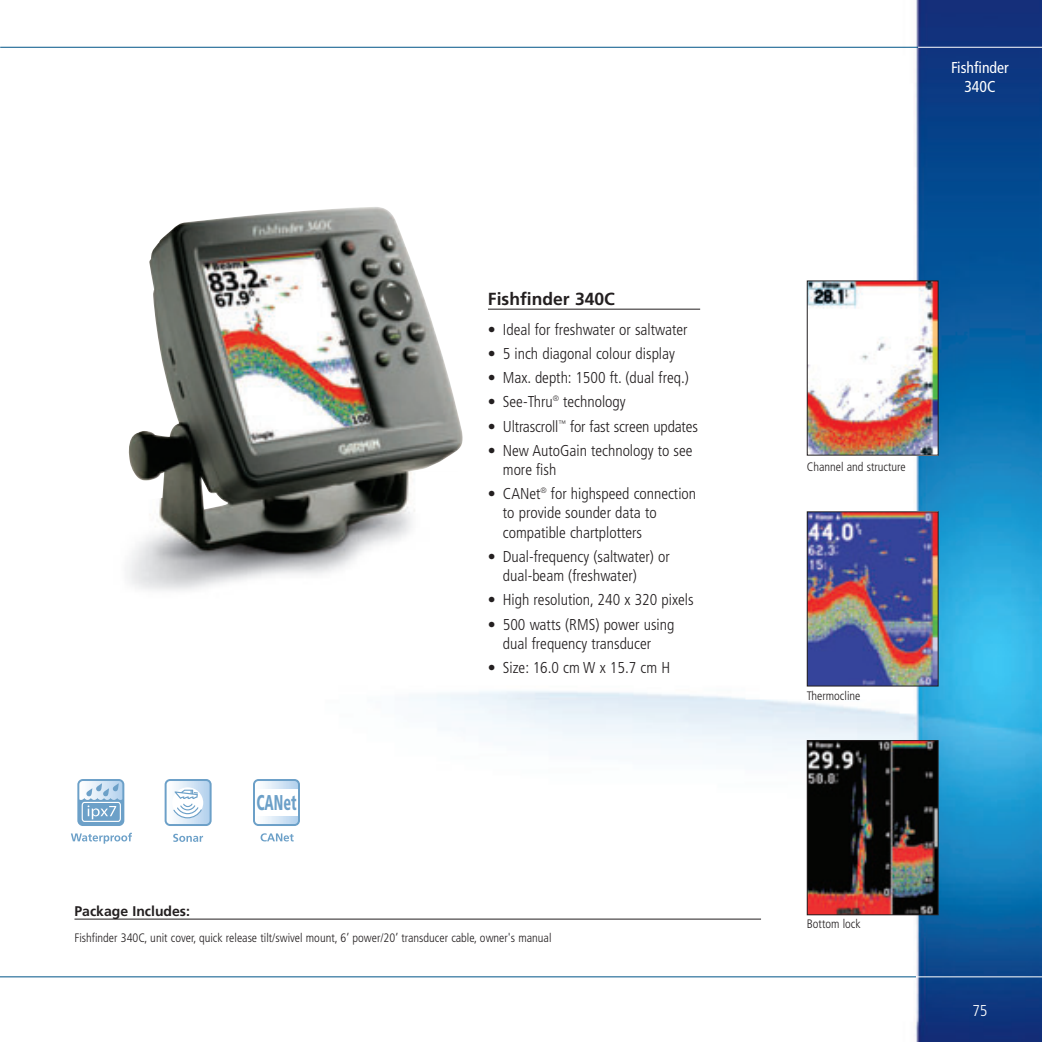
<style>
.page{position:relative;width:1042px;height:1042px;background:#fff}
.page>*{position:absolute;margin:0;border:0;box-sizing:border-box;transform-origin:0 0}
.t1{font:900 condensed 21.35px "Frutiger";color:#6ca0c8;scale:.67 1}
.t2{font:700 17.5px "Frutiger";color:#231f20}
.t3{font:300 condensed 15.75px/19.2px "Frutiger";color:#231f20}
.t4{font:condensed 15.75px/18.9px "Frutiger";color:#fff;text-align:center}
.t5{font:300 condensed 15.75px "Frutiger";color:#fff}
.t6{font:700 14px "Frutiger";color:#231f20}
.t7{font:300 condensed 12.25px "Frutiger";color:#231f20}
</style>
<div class="page">
<img style="left:5px;top:0;width:1037px;height:1042px">
<hr style="left:0;top:976px;width:916px;height:1px;background:#005487">
<hr style="left:916px;top:976px;width:126px;height:1px;background:#fff">
<img style="left:94px;top:207px;width:371px;height:402px">
<hr style="left:488px;top:309px;width:212px;height:1px;background:#231f20">
<hr style="left:0;top:47px;width:918px;height:1px;background:#005487">
<hr style="left:918px;top:47px;width:124px;height:1px;background:#fff">
<hr style="left:74px;top:919px;width:687px;height:1px;background:#231f20">
<img style="left:809px;top:513px;width:127px;height:171px">
<img style="left:809px;top:742px;width:127px;height:171px">
<div style="left:807px;top:740px;width:131px;height:175px;border:1px solid #231f20"></div>
<img style="left:809px;top:283px;width:127px;height:170px">
<div style="left:807px;top:281px;width:131px;height:174px;border:1px solid #231f20"></div>
<svg style="left:77px;top:779px;width:47px;height:47px;background:#9fc1dc"></svg>
<svg style="left:71px;top:833px;width:61px;height:10px"></svg>
<svg style="left:165px;top:779px;width:47px;height:47px"></svg>
<svg style="left:173px;top:834px;width:30px;height:8px"></svg>
<svg style="left:261px;top:833px;width:33px;height:8px"></svg>
<svg style="left:253px;top:779px;width:47px;height:47px"></svg>
<h1 class="t1" style="left:256px;top:794px;width:62px">CANet</h1>
<p class="t2" style="left:488px;top:292px;width:128px">Fishfinder 340C</p>
<p class="t3" style="left:488px;top:321px;width:201px">• Ideal for freshwater or saltwater</p>
<p class="t3" style="left:488px;top:345px;width:188px">• 5 inch diagonal colour display</p>
<p class="t3" style="left:488px;top:369px;width:202px">• Max. depth: 1500 ft. (dual freq.)</p>
<p class="t3" style="left:488px;top:393px;width:139px">• See-Thru<sup>®</sup> technology</p>
<p class="t3" style="left:488px;top:418px;width:211px">• Ultrascroll<sup>™</sup> for fast screen updates</p>
<p class="t3" style="left:503px;top:442px;width:191px;text-indent:-15px">• New AutoGain technology to see more fish</p>
<p class="t3" style="left:503px;top:485px;width:195px;text-indent:-15px">• CANet<sup>®</sup> for highspeed connection to provide sounder data to compatible chartplotters</p>
<p class="t3" style="left:503px;top:548px;width:168px;text-indent:-15px">• Dual-frequency (saltwater) or dual-beam (freshwater)</p>
<p class="t3" style="left:488px;top:591px;width:207px">• High resolution, 240 x 320 pixels</p>
<p class="t3" style="left:488px;top:616px;width:188px;text-align:center">• 500 watts (RMS) power using dual frequency transducer</p>
<p class="t3" style="left:488px;top:659px;width:184px">• Size: 16.0 cm W x 15.7 cm H</p>
<p class="t6" style="left:74px;top:905px;width:117px">Package Includes:</p>
<p class="t7" style="left:74px;top:932px;width:478px">Fishfinder 340C, unit cover, quick release tilt/swivel mount, 6’ power/20’ transducer cable, owner's manual</p>
<p class="t4" style="left:951px;top:59px;width:59px">Fishfinder<br>340C</p>
<p class="t7" style="left:807px;top:461px;width:101px">Channel and structure</p>
<p class="t7" style="left:807px;top:690px;width:55px">Thermocline</p>
<p class="t7" style="left:807px;top:919px;width:55px">Bottom lock</p>
<p class="t5" style="left:972px;top:1004px;width:17px">75</p>
</div>
